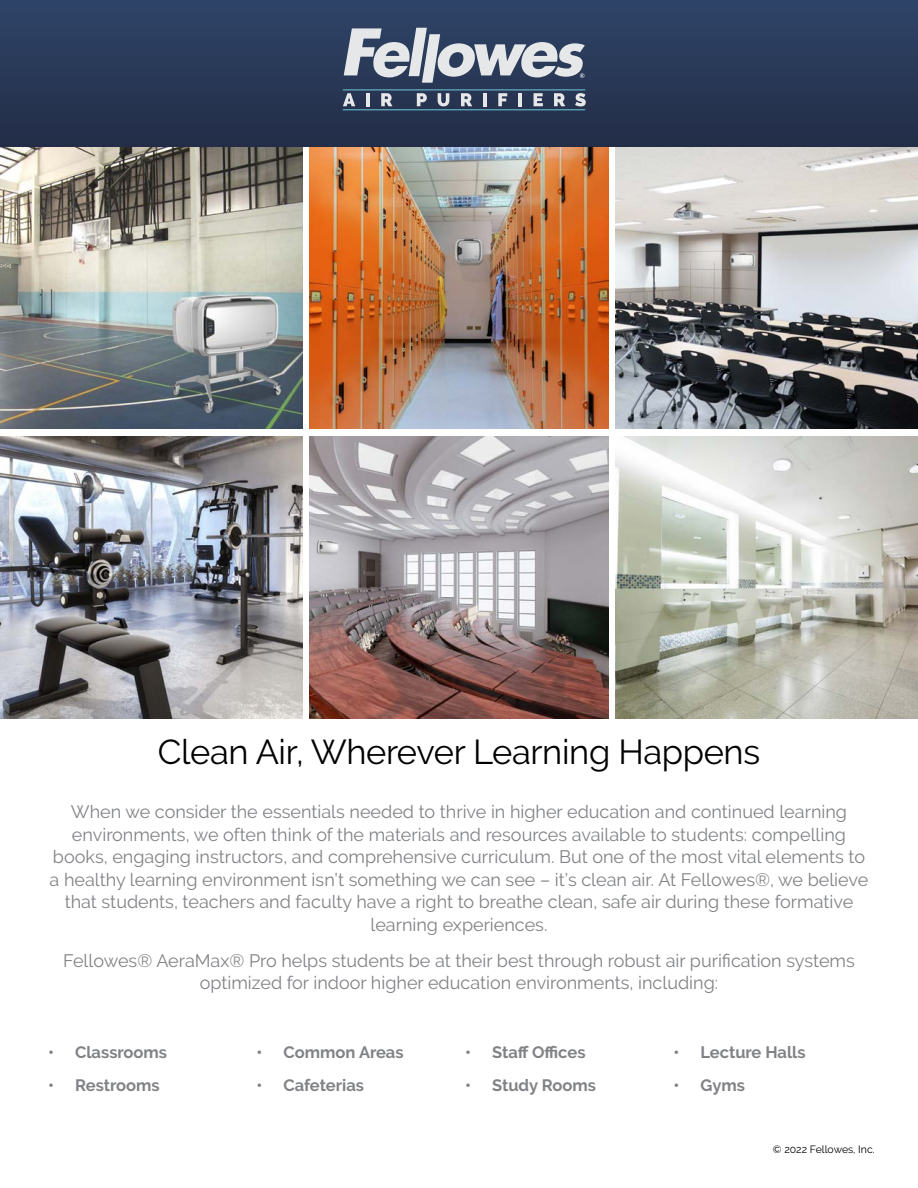
<style>
.page{position:relative;width:918px;height:1188px;background:#fff}
.page>*{position:absolute;margin:0;border:0;box-sizing:border-box;transform-origin:0 0}
.t1{font:34.5px "Raleway";letter-spacing:-.01em;color:#000}
.t2{font:18px/22.5px "Raleway";color:#808285;text-align:center}
.t3{font:700 16.5px "Raleway";color:#808285}
.t4{font:10.5px "Raleway";color:#000}
</style>
<div class="page">
<img style="left:0;top:147px;width:303px;height:282px">
<img style="left:310px;top:147px;width:298px;height:282px">
<img style="left:615px;top:147px;width:303px;height:282px">
<div style="left:0;top:0;width:918px;height:147px;background:linear-gradient(to bottom,#2f4468,#232d47)"></div>
<hr style="left:343px;top:110px;width:242px;height:1px;background:#6fcbdc">
<hr style="left:343px;top:90px;width:242px;height:1px;background:#6fcbdc">
<svg style="left:343px;top:93px;width:12px;height:13px"></svg>
<svg style="left:366px;top:93px;width:3px;height:13px"></svg>
<svg style="left:381px;top:93px;width:11px;height:13px"></svg>
<svg style="left:417px;top:93px;width:10px;height:13px"></svg>
<svg style="left:438px;top:93px;width:11px;height:13px"></svg>
<svg style="left:461px;top:93px;width:11px;height:13px"></svg>
<hr style="left:483px;top:93px;width:4px;height:13px;background:#e6e7e8">
<svg style="left:498px;top:93px;width:9px;height:13px"></svg>
<hr style="left:518px;top:93px;width:4px;height:13px;background:#e6e7e8">
<svg style="left:534px;top:93px;width:9px;height:13px"></svg>
<svg style="left:554px;top:93px;width:11px;height:13px"></svg>
<svg style="left:575px;top:93px;width:11px;height:13px"></svg>
<svg style="left:344px;top:28px;width:241px;height:55px"></svg>
<img style="left:0;top:437px;width:303px;height:281px">
<img style="left:310px;top:437px;width:298px;height:281px">
<img style="left:615px;top:436px;width:303px;height:282px">
<h1 class="t1" style="left:158px;top:732px;width:604px">Clean Air, Wherever Learning Happens</h1>
<p class="t2" style="left:50px;top:801px;width:820px">When we consider the essentials needed to thrive in higher education and continued learning environments, we often think of the materials and resources available to students: compelling books, engaging instructors, and comprehensive curriculum. But one of the most vital elements to a healthy learning environment isn’t something we can see – it’s clean air. At Fellowes®, we believe that students, teachers and faculty have a right to breathe clean, safe air during these formative learning experiences.</p>
<p class="t2" style="left:63px;top:949px;width:793px">Fellowes® AeraMax® Pro helps students be at their best through robust air purification systems optimized for indoor higher education environments, including:</p>
<p class="t3" style="left:48px;top:1043px;width:120px">• Classrooms</p>
<p class="t3" style="left:257px;top:1043px;width:149px">• Common Areas</p>
<p class="t3" style="left:465px;top:1043px;width:122px">• Staff Offices</p>
<p class="t3" style="left:674px;top:1043px;width:134px">• Lecture Halls</p>
<p class="t3" style="left:48px;top:1076px;width:113px">• Restrooms</p>
<p class="t3" style="left:257px;top:1076px;width:109px">• Cafeterias</p>
<p class="t3" style="left:465px;top:1076px;width:133px">• Study Rooms</p>
<p class="t3" style="left:674px;top:1076px;width:73px">• Gyms</p>
<p class="t4" style="left:773px;top:1143px;width:103px">©️ 2022 Fellowes, Inc.</p>
</div>
